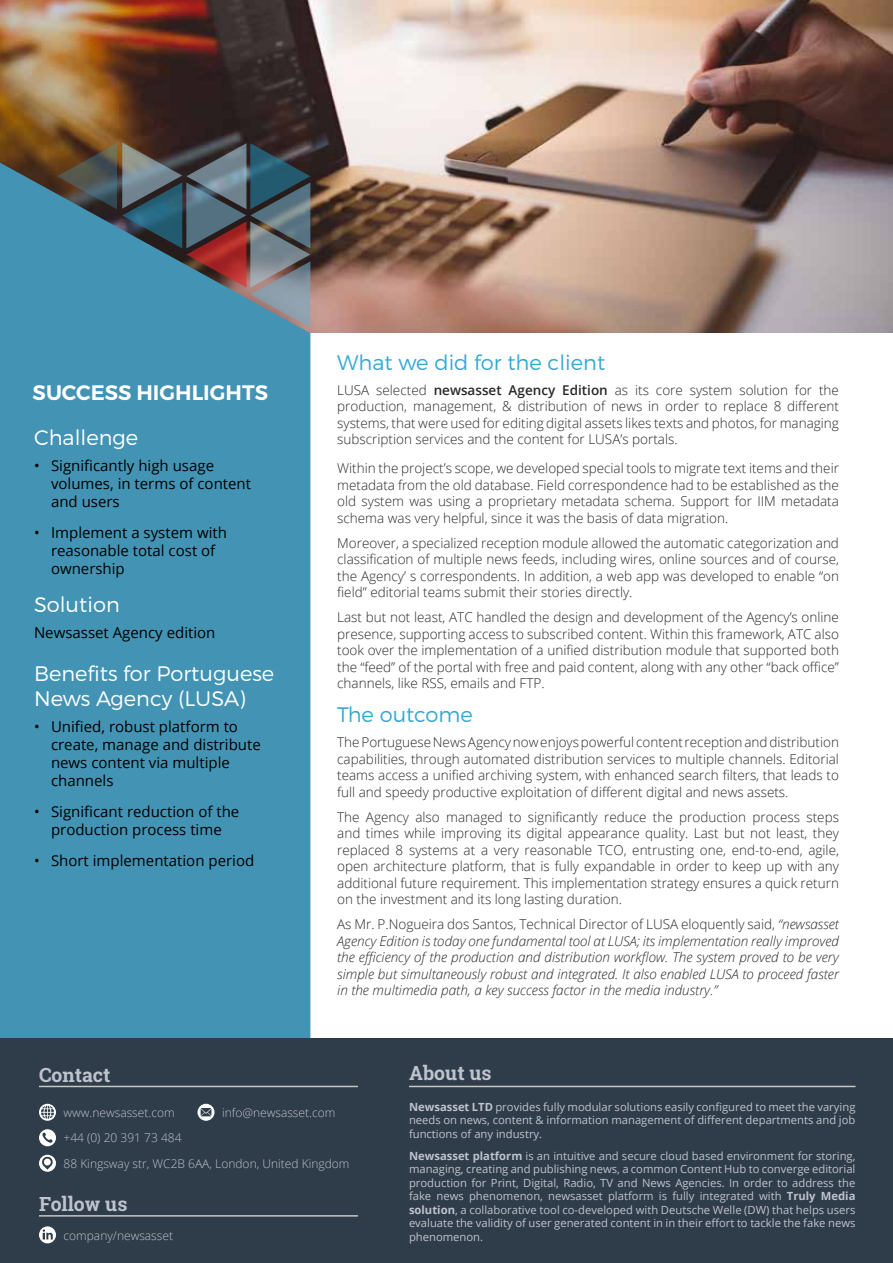
<style>
.page{position:relative;width:893px;height:1263px;background:#fff}
.page>*{position:absolute;margin:0;border:0;box-sizing:border-box;transform-origin:0 0}
.t1{font:300 21px/25.2px "Montserrat";color:#fff}
.t2{font:300 21px "Montserrat";color:#34a9d3}
.t3{font:600 21px "Montserrat";color:#fff}
.t4{font:700 19.5px "Roboto Slab";color:#bfc3ce}
.t5{font:15px/18px "Open Sans";color:#000}
.t6{font:300 13.5px/16.5px "Open Sans";color:#292829;text-align:justify}
.t7{font:italic 300 13.5px/16.5px "Open Sans";color:#292829;text-align:justify}
.t8{font:300 12px "Open Sans";color:#bfc3ce}
.t9{font:11.25px/13.5px "Open Sans";color:#bfc3ce;text-align:justify}
.s1{font-weight:600}
.s2{font-style:normal}
.s3{font-weight:700}
</style>
<div class="page">
<img style="left:0;top:0;width:893px;height:333px">
<div style="left:0;top:163px;width:310px;height:876px;background:#4394b4"></div>
<svg style="left:57px;top:142px;width:253px;height:185px;background:#52707f"></svg>
<div style="left:0;top:1039px;width:893px;height:224px;background:#2f3c49"></div>
<svg style="left:39px;top:1155px;width:17px;height:17px"></svg>
<div style="left:44px;top:1158px;width:7px;height:7px;background:#fff;border-radius:50%"></div>
<svg style="left:39px;top:1226px;width:17px;height:17px"></svg>
<svg style="left:198px;top:1104px;width:17px;height:17px"></svg>
<svg style="left:39px;top:1129px;width:17px;height:17px"></svg>
<svg style="left:39px;top:1104px;width:17px;height:17px"></svg>
<hr style="left:39px;top:1086px;width:319px;height:1px;background:#c8c7c0">
<hr style="left:39px;top:1215px;width:319px;height:1px;background:#c8c7c0">
<hr style="left:409px;top:1086px;width:446px;height:1px;background:#c8c7c0">
<h1 class="t3" style="left:33px;top:380px;width:237px">SUCCESS HIGHLIGHTS</h1>
<h1 class="t1" style="left:34px;top:424px;width:106px">Challenge</h1>
<p class="t5" style="left:51px;top:456px;width:202px;text-indent:-17px">• Significantly high usage volumes, in terms of content and users</p>
<p class="t5" style="left:51px;top:523px;width:177px;text-indent:-17px">• Implement a system with reasonable total cost of ownership</p>
<h1 class="t1" style="left:34px;top:591px;width:87px">Solution</h1>
<p class="t5" style="left:34px;top:623px;width:183px">Newsasset Agency edition</p>
<h1 class="t1" style="left:34px;top:660px;width:242px">Benefits for Portuguese<br>News Agency (LUSA)</h1>
<p class="t5" style="left:51px;top:717px;width:211px;text-indent:-17px">• Unified, robust platform to create, manage and distribute news content via multiple channels</p>
<p class="t5" style="left:34px;top:802px;width:207px;text-align:center">• Significant reduction of the production process time</p>
<p class="t5" style="left:34px;top:851px;width:222px">• Short implementation period</p>
<h1 class="t2" style="left:337px;top:349px;width:269px">What we did for the client</h1>
<p class="t6" style="left:337px;top:381px;width:503px">LUSA selected <span class="s1">newsasset Agency Edition</span> as its core system solution for the production, management, &amp; distribution of news in order to replace 8 different systems, that were used for editing digital assets likes texts and photos, for managing subscription services and the content for LUSA’s portals.</p>
<p class="t6" style="left:337px;top:460px;width:503px">Within the project’s scope, we developed special tools to migrate text items and their metadata from the old database. Field correspondence had to be established as the old system was using a proprietary metadata schema. Support for IIM metadata schema was very helpful, since it was the basis of data migration.</p>
<p class="t6" style="left:337px;top:534px;width:503px">Moreover, a specialized reception module allowed the automatic categorization and classification of multiple news feeds, including wires, online sources and of course, the Agency’ s correspondents. In addition, a web app was developed to enable “on field” editorial teams submit their stories directly.</p>
<p class="t6" style="left:337px;top:609px;width:503px">Last but not least, ATC handled the design and development of the Agency’s online presence, supporting access to subscribed content. Within this framework, ATC also took over the implementation of a unified distribution module that supported both the “feed” of the portal with free and paid content, along with any other “back office” channels, like RSS, emails and FTP.</p>
<h1 class="t2" style="left:337px;top:702px;width:137px">The outcome</h1>
<p class="t6" style="left:337px;top:734px;width:503px">The Portuguese News Agency now enjoys powerful content reception and distribution capabilities, through automated distribution services to multiple channels. Editorial teams access a unified archiving system, with enhanced search filters, that leads to full and speedy productive exploitation of different digital and news assets.</p>
<p class="t6" style="left:337px;top:808px;width:503px">The Agency also managed to significantly reduce the production process steps and times while improving its digital appearance quality. Last but not least, they replaced 8 systems at a very reasonable TCO, entrusting one, end-to-end, agile, open architecture platform, that is fully expandable in order to keep up with any additional future requirement. This implementation strategy ensures a quick return on the investment and its long lasting duration.</p>
<p class="t7" style="left:337px;top:916px;width:503px"><span class="s2">As Mr. P.Nogueira dos Santos, Technical Director of LUSA eloquently said,</span> “newsasset Agency Edition is today one fundamental tool at LUSA; its implementation really improved the efficiency of the production and distribution workflow. The system proved to be very simple but simultaneously robust and integrated. It also enabled LUSA to proceed faster in the multimedia path, a key success factor in the media industry.”</p>
<h2 class="t4" style="left:39px;top:1061px;width:73px">Contact</h2>
<p class="t8" style="left:64px;top:1104px;width:113px">www.newsasset.com</p>
<p class="t8" style="left:64px;top:1130px;width:120px">+44 (0) 20 391 73 484</p>
<p class="t8" style="left:222px;top:1104px;width:115px">info@newsasset.com</p>
<p class="t8" style="left:64px;top:1155px;width:288px">88 Kingsway str, WC2B 6AA, London, United Kingdom</p>
<h2 class="t4" style="left:39px;top:1191px;width:90px">Follow us</h2>
<p class="t8" style="left:64px;top:1227px;width:111px">company/newsasset</p>
<h2 class="t4" style="left:409px;top:1060px;width:84px">About us</h2>
<p class="t9" style="left:409px;top:1100px;width:448px"><span class="s3">Newsasset LTD</span> provides fully modular solutions easily configured to meet the varying needs on news, content &amp; information management of different departments and job functions of any industry.</p>
<p class="t9" style="left:409px;top:1149px;width:448px"><span class="s3">Newsasset platform</span> is an intuitive and secure cloud based environment for storing, managing, creating and publishing news, a common Content Hub to converge editorial production for Print, Digital, Radio, TV and News Agencies. In order to address the fake news phenomenon, newsasset platform is fully integrated with <span class="s3">Truly Media solution</span>, a collaborative tool co-developed with Deutsche Welle (DW) that helps users evaluate the validity of user generated content in in their effort to tackle the fake news phenomenon.</p>
</div>
